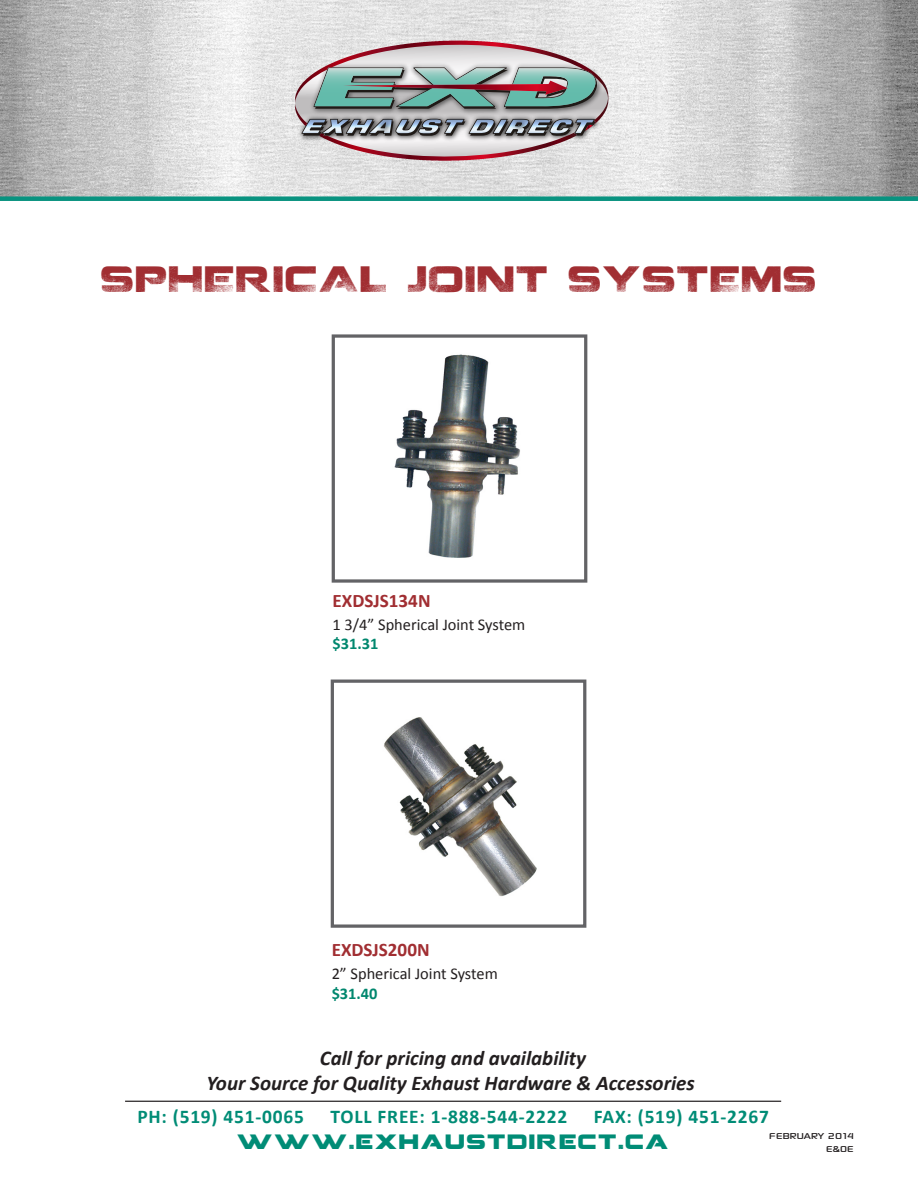
<style>
.page{position:relative;width:918px;height:1188px;background:#fff}
.page>*{position:absolute;margin:0;border:0;box-sizing:border-box;transform-origin:0 0}
.t1{font:36px "Coalition";letter-spacing:.05em;color:#a12e32}
.t2{font:italic 700 21px "Calibri";color:#231f20}
.t3{font:20.7px "Coalition";letter-spacing:.1em;color:#008c76}
.t4{font:700 19.5px "Calibri";letter-spacing:.04em;color:#008c76}
.t5{font:700 19.2px "Calibri";color:#a12e32}
.t6{font:16.35px "Calibri";color:#231f20}
.t7{font:700 16.35px "Calibri";color:#00876e}
.t8{font:12.15px/12.1px "Sony Sketch EF";color:#231f20;text-align:right}
</style>
<div class="page">
<hr style="left:125px;top:1101px;width:656px;height:1px;background:#231f20">
<svg style="left:0;top:0;width:918px;height:201px;background:#c9cdcc"></svg>
<svg style="left:295px;top:39px;width:314px;height:123px;background:#acabac"></svg>
<img style="left:394px;top:354px;width:126px;height:204px">
<div style="left:332px;top:334px;width:255px;height:249px;border:3px solid #636366"></div>
<img style="left:384px;top:717px;width:153px;height:180px">
<div style="left:331px;top:680px;width:255px;height:248px;border:3px solid #636366"></div>
<p class="t1" style="left:102px;top:265px;width:716px">SPHERICAL JOINT SYSTEMS</p>
<p class="t5" style="left:333px;top:588px;width:100px">EXDSJS134N</p>
<p class="t6" style="left:333px;top:614px;width:194px">1 3/4” Spherical Joint System</p>
<p class="t7" style="left:333px;top:633px;width:47px">$31.31</p>
<p class="t5" style="left:332px;top:938px;width:100px">EXDSJS200N</p>
<p class="t6" style="left:332px;top:963px;width:168px">2” Spherical Joint System</p>
<p class="t7" style="left:332px;top:983px;width:47px">$31.40</p>
<p class="t2" style="left:320px;top:1045px;width:268px">Call for pricing and availability</p>
<p class="t2" style="left:207px;top:1069px;width:490px">Your Source for Quality Exhaust Hardware &amp; Accessories</p>
<p class="t4" style="left:137px;top:1104px;width:168px">PH: (519) 451-0065</p>
<p class="t4" style="left:331px;top:1104px;width:238px">TOLL FREE: 1-888-544-2222</p>
<p class="t4" style="left:594px;top:1104px;width:177px">FAX: (519) 451-2267</p>
<p class="t3" style="left:238px;top:1133px;width:433px">WWW.EXHAUSTDIRECT.CA</p>
<p class="t8" style="left:769px;top:1130px;width:86px">FEBRUARY 2014<br>E&amp;OE</p>
</div>
